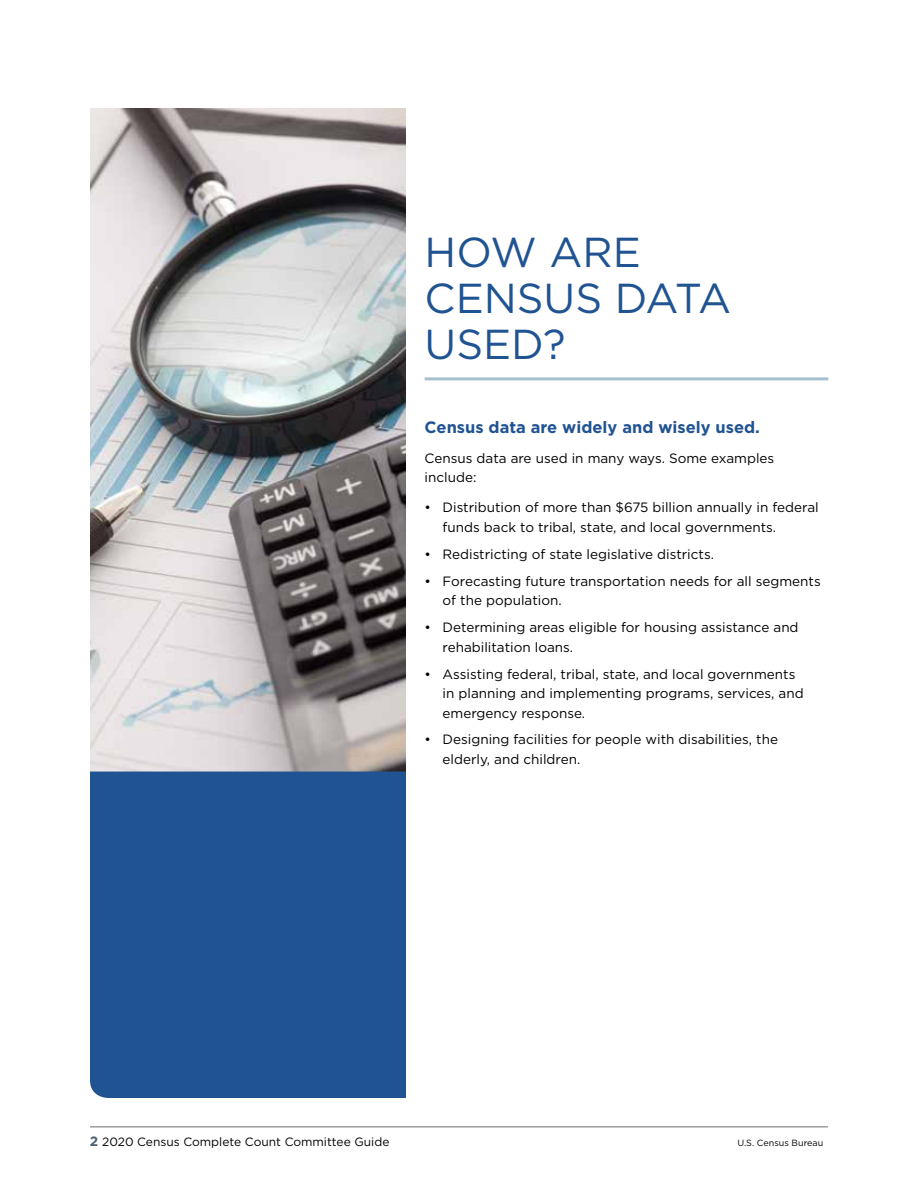
<style>
.page{position:relative;width:918px;height:1188px;background:#fff}
.page>*{position:absolute;margin:0;border:0;box-sizing:border-box;transform-origin:0 0}
.t1{font:41.85px/46.3px "Gotham";color:#205392}
.t2{font:700 16.5px "Gotham";color:#205392}
.t3{font:13.5px/19.5px "Gotham";color:#000}
.t4{font:12px "Gotham";color:#000}
.t5{font:9px "Gotham";color:#000}
.s1{font-weight:700;font-size:13.5px;color:#4d636f}
</style>
<div class="page">
<hr style="left:90px;top:1126px;width:738px;height:1px;background:#6d6e71">
<img style="left:90px;top:108px;width:316px;height:664px">
<hr style="left:425px;top:377px;width:403px;height:3px;background:#a5c0ce">
<div style="left:90px;top:772px;width:316px;height:326px;background:#205392"></div>
<h1 class="t1" style="left:425px;top:228px;width:308px">HOW ARE<br>CENSUS DATA<br>USED?</h1>
<p class="t2" style="left:425px;top:416px;width:337px">Census data are widely and wisely used.</p>
<p class="t3" style="left:425px;top:448px;width:351px">Census data are used in many ways. Some examples include:</p>
<p class="t3" style="left:443px;top:497px;width:378px;text-indent:-18px">• Distribution of more than $675 billion annually in federal funds back to tribal, state, and local governments.</p>
<p class="t3" style="left:425px;top:544px;width:291px">• Redistricting of state legislative districts.</p>
<p class="t3" style="left:443px;top:571px;width:380px;text-indent:-18px">• Forecasting future transportation needs for all segments of the population.</p>
<p class="t3" style="left:443px;top:617px;width:358px;text-indent:-18px">• Determining areas eligible for housing assistance and rehabilitation loans.</p>
<p class="t3" style="left:443px;top:664px;width:363px;text-indent:-18px">• Assisting federal, tribal, state, and local governments in planning and implementing programs, services, and emergency response.</p>
<p class="t3" style="left:443px;top:730px;width:337px;text-indent:-18px">• Designing facilities for people with disabilities, the elderly, and children.</p>
<p class="t4" style="left:90px;top:1134px;width:301px"><span class="s1">2</span> 2020 Census Complete Count Committee Guide</p>
<p class="t5" style="left:737px;top:1137px;width:87px">U.S. Census Bureau</p>
</div>
